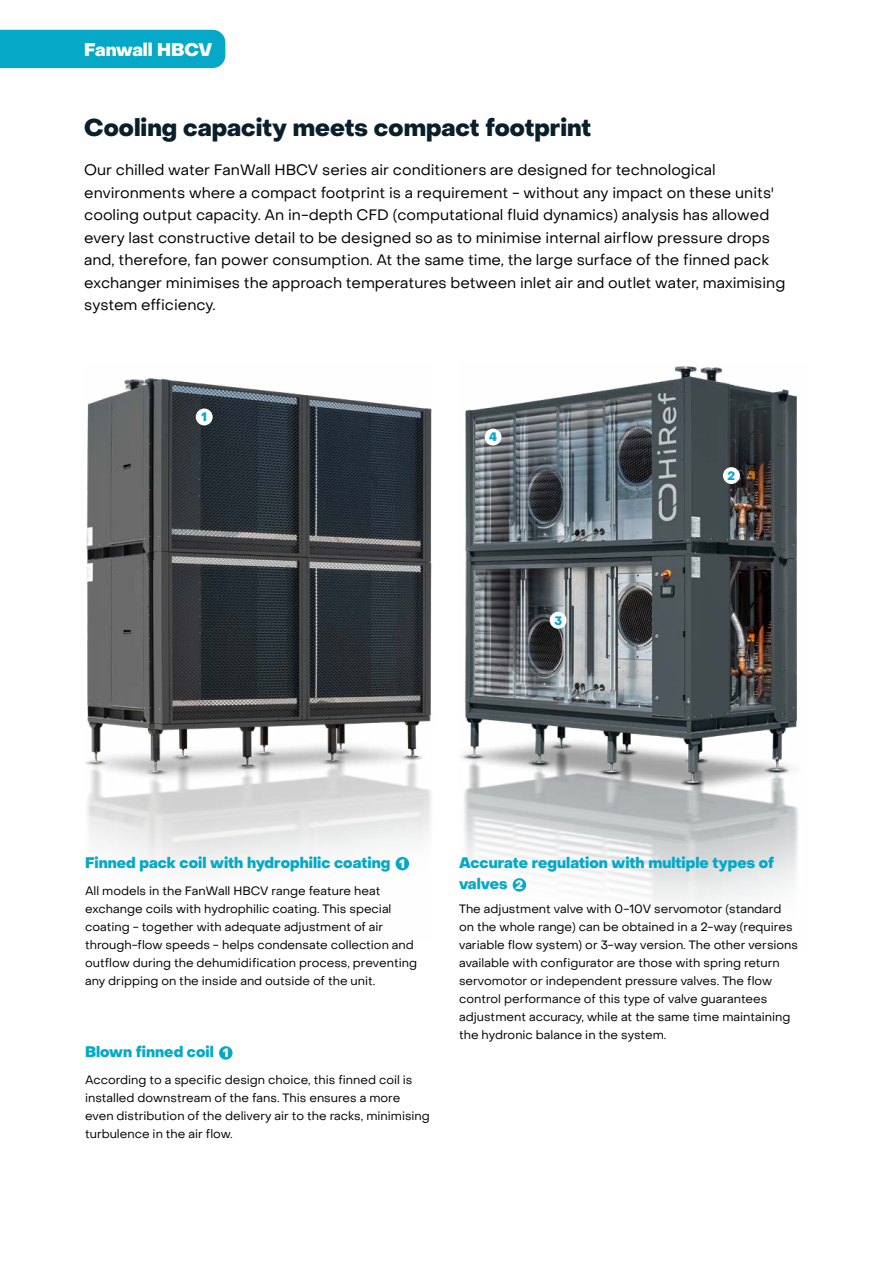
<style>
.page{position:relative;width:893px;height:1263px;background:#fff}
.page>*{position:absolute;margin:0;border:0;box-sizing:border-box;transform-origin:0 0}
.t1{font:800 24px "Object Sans";color:#091f2c}
.t2{font:800 18px "Object Sans";color:#fff}
.t3{font:15px/22.5px "Object Sans";color:#000}
.t4{font:800 15px/21px "Object Sans";color:#05a9c7}
.t5{font:12px/18px "Object Sans";color:#000}
.t6{font:800 12px "Object Sans";color:#05a9c7}
.t7{font:800 12px "Object Sans";color:#fff}
</style>
<div class="page">
<div style="left:0;top:30px;width:225px;height:38px;background:#05a9c7"></div>
<img style="left:461px;top:366px;width:337px;height:540px">
<img style="left:85px;top:378px;width:347px;height:493px">
<div style="left:396px;top:857px;width:13px;height:13px;background:#05a9c7;border-radius:50%"></div>
<div style="left:513px;top:878px;width:13px;height:14px;background:#05a9c7;border-radius:50%"></div>
<div style="left:219px;top:1046px;width:14px;height:14px;background:#05a9c7;border-radius:50%"></div>
<div style="left:196px;top:409px;width:17px;height:16px;background:#fff;border-radius:50%"></div>
<div style="left:723px;top:467px;width:17px;height:17px;background:#fff;border-radius:50%"></div>
<div style="left:550px;top:612px;width:17px;height:17px;background:#fff;border-radius:50%"></div>
<div style="left:485px;top:429px;width:16px;height:16px;background:#fff;border-radius:50%"></div>
<h2 class="t2" style="left:84px;top:38px;width:130px">Fanwall HBCV</h2>
<h1 class="t1" style="left:84px;top:113px;width:508px">Cooling capacity meets compact footprint</h1>
<p class="t3" style="left:84px;top:159px;width:703px">Our chilled water FanWall HBCV series air conditioners are designed for technological environments where a compact footprint is a requirement - without any impact on these units' cooling output capacity. An in-depth CFD (computational fluid dynamics) analysis has allowed every last constructive detail to be designed so as to minimise internal airflow pressure drops and, therefore, fan power consumption. At the same time, the large surface of the finned pack exchanger minimises the approach temperatures between inlet air and outlet water, maximising system efficiency.</p>
<p class="t6" style="left:201px;top:410px;width:7px">1</p>
<p class="t6" style="left:489px;top:430px;width:9px">4</p>
<p class="t6" style="left:554px;top:613px;width:9px">3</p>
<p class="t6" style="left:728px;top:468px;width:9px">2</p>
<p class="t7" style="left:400px;top:856px;width:7px">1</p>
<p class="t4" style="left:459px;top:853px;width:317px">Accurate regulation with multiple types of valves</p>
<p class="t5" style="left:459px;top:900px;width:341px">The adjustment valve with 0-10V servomotor (standard on the whole range) can be obtained in a 2-way (requires variable flow system) or 3-way version. The other versions available with configurator are those with spring return servomotor or independent pressure valves. The flow control performance of this type of valve guarantees adjustment accuracy, while at the same time maintaining the hydronic balance in the system.</p>
<p class="t4" style="left:85px;top:853px;width:307px">Finned pack coil with hydrophilic coating</p>
<p class="t5" style="left:85px;top:882px;width:333px">All models in the FanWall HBCV range feature heat exchange coils with hydrophilic coating. This special coating - together with adequate adjustment of air through-flow speeds - helps condensate collection and outflow during the dehumidification process, preventing any dripping on the inside and outside of the unit.</p>
<p class="t7" style="left:516px;top:877px;width:9px">2</p>
<p class="t4" style="left:85px;top:1042px;width:130px">Blown finned coil</p>
<p class="t5" style="left:85px;top:1071px;width:346px">According to a specific design choice, this finned coil is installed downstream of the fans. This ensures a more even distribution of the delivery air to the racks, minimising turbulence in the air flow.</p>
<p class="t7" style="left:223px;top:1045px;width:7px">1</p>
</div>
